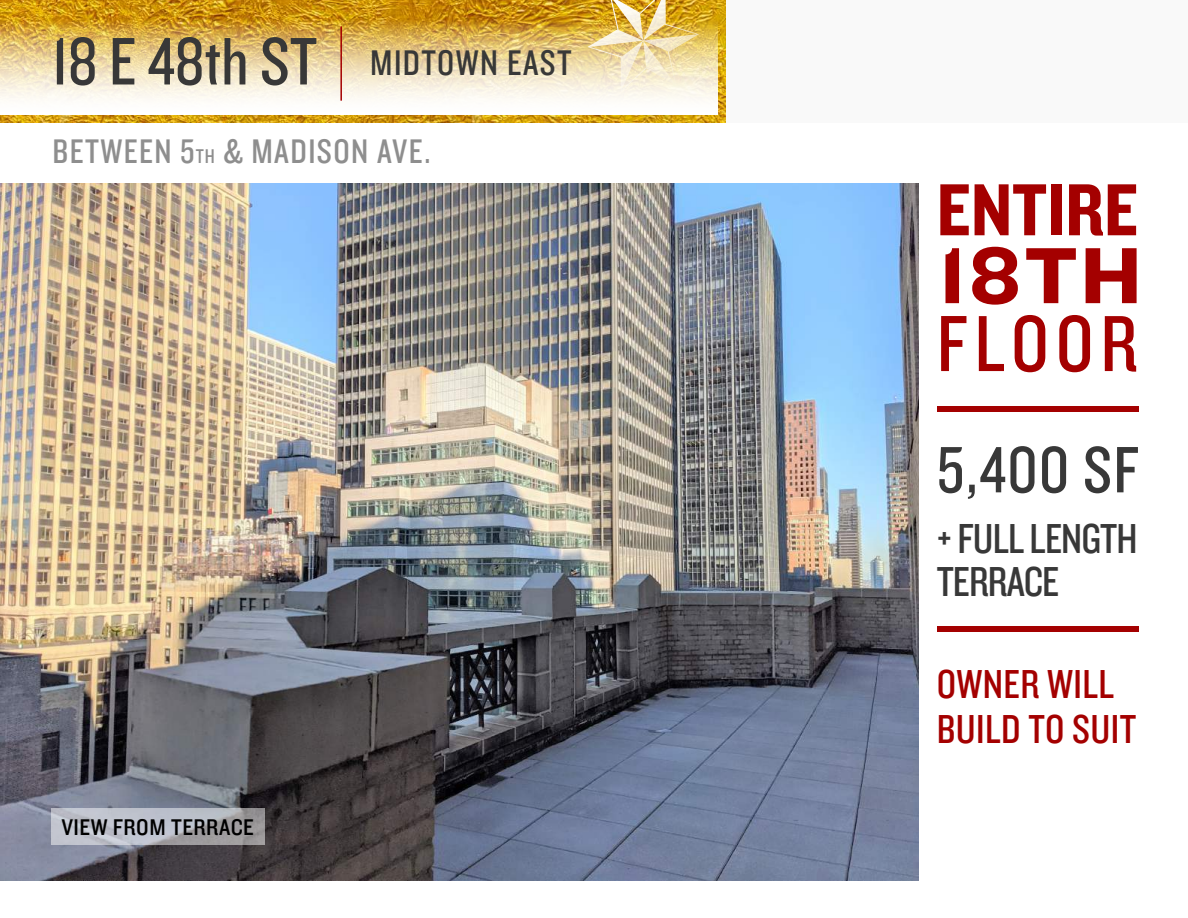
<style>
.page{position:relative;width:1188px;height:918px;background:#fff}
.page>*{position:absolute;margin:0;border:0;box-sizing:border-box;transform-origin:0 0}
.t1{font:82.5px "Knockout HTF29 Junior Liteweight";letter-spacing:.08em;color:#a40000}
.t2{font:82.5px "Knockout HTF52 Cruiserweight";color:#a40000}
.t3{font:76.5px "Knockout HTF50 Welterweight";color:#a40000}
.t4{font:67.95px "Knockout HTF29 Junior Liteweight";color:#383838}
.t5{font:43.5px/42.8px "Knockout HTF29 Junior Liteweight";letter-spacing:-.02em;color:#383838}
.t6{font:42px/44.4px "Knockout HTF29 Junior Liteweight";letter-spacing:.01em;color:#a40000}
.t7{font:37.05px "Knockout HTF29 Junior Liteweight";letter-spacing:.04em;color:#383838}
.t8{font:35.4px "Knockout HTF29 Junior Liteweight";letter-spacing:.04em;color:#8e8e8e}
.t9{font:23.55px "Knockout HTF30 Junior Welterwt";letter-spacing:.02em;color:#000}
.s1{font-size:69.75px}
.s2{font-size:20.7px}
</style>
<div class="page">
<img style="left:0;top:183px;width:918px;height:697px">
<div style="left:678px;top:0;width:510px;height:122px;background:#f9f9f9"></div>
<img style="left:0;top:0;width:725px;height:122px">
<img style="left:1px;top:20px;width:716px;height:95px">
<hr style="left:340px;top:26px;width:2px;height:75px;background:#a40000">
<img style="left:587px;top:0;width:112px;height:92px">
<div style="left:937px;top:406px;width:201px;height:5px;background:#a40000"></div>
<div style="left:937px;top:627px;width:201px;height:5px;background:#a40000"></div>
<svg style="left:52px;top:808px;width:213px;height:36px;background:#b3b5bd"></svg>
<p class="t7" style="left:52px;top:44px;width:521px"><span class="s1">18 E 48th ST</span> MIDTOWN EAST</p>
<p class="t8" style="left:52px;top:133px;width:380px">BETWEEN 5<span class="s2">TH</span> &amp; MADISON AVE.</p>
<p class="t9" style="left:61px;top:815px;width:194px">VIEW FROM TERRACE</p>
<h2 class="t3" style="left:937px;top:170px;width:203px">ENTIRE</h2>
<h1 class="t2" style="left:938px;top:231px;width:205px">18TH</h1>
<h1 class="t1" style="left:937px;top:302px;width:202px">FLOOR</h1>
<h3 class="t4" style="left:937px;top:435px;width:204px">5,400 SF</h3>
<p class="t5" style="left:937px;top:519px;width:202px">+ FULL LENGTH<br>TERRACE</p>
<p class="t6" style="left:937px;top:663px;width:201px">OWNER WILL<br>BUILD TO SUIT</p>
</div>
